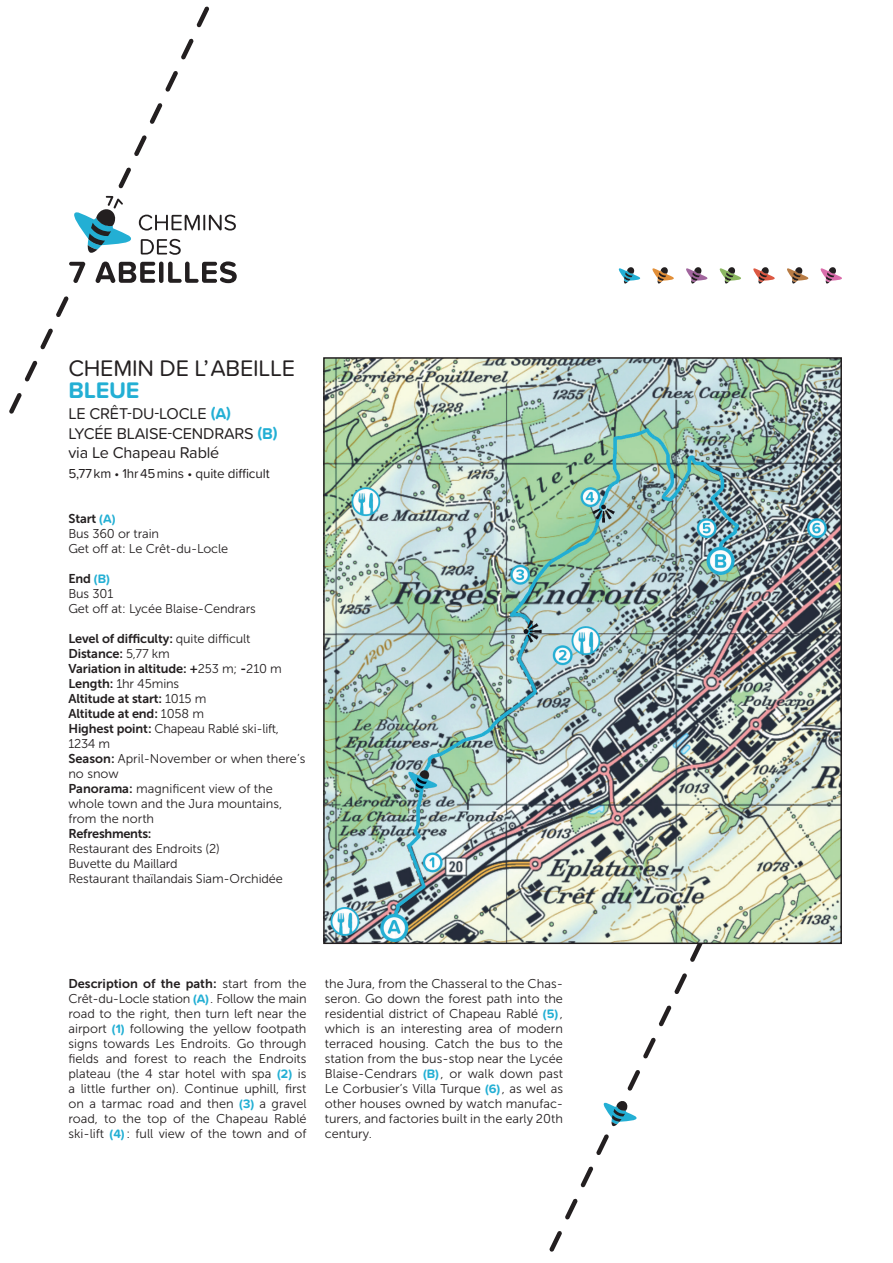
<style>
.page{position:relative;width:893px;height:1263px;background:#fff}
.page>*{position:absolute;margin:0;border:0;box-sizing:border-box;transform-origin:0 0}
.t1{font:23.4px "Proxima Soft";letter-spacing:-.01em;color:#231f20}
.t2{font:700 23.4px "Proxima Soft";letter-spacing:-.01em;color:#23afd4}
.t3{font:16.2px/19.5px "Proxima Soft";letter-spacing:-.01em;color:#231f20}
.t4{font:13.5px "Proxima Soft";letter-spacing:-.01em;color:#231f20}
.t5{font:12.75px/15px "Museo Sans 300";color:#231f20}
.t6{font:12.75px/15px "Museo Sans 700";letter-spacing:-.01em;color:#231f20}
.s1{font-weight:700;color:#23afd4}
.s2{font-family:"Proxima Soft";font-weight:700;color:#23afd4}
.s3{font-family:"Museo Sans 300"}
.s4{font-family:"Museo Sans 700"}
</style>
<div class="page">
<svg style="left:549px;top:944px;width:293px;height:307px"></svg>
<svg style="left:9px;top:6px;width:200px;height:408px"></svg>
<div style="left:29px;top:192px;width:249px;height:97px;background:#fff"></div>
<svg style="left:603px;top:1100px;width:34px;height:26px"></svg>
<svg style="left:69px;top:262px;width:16px;height:21px"></svg>
<svg style="left:96px;top:261px;width:59px;height:22px"></svg>
<hr style="left:159px;top:262px;width:4px;height:21px;background:#231f20;border-radius:2px">
<svg style="left:168px;top:261px;width:69px;height:22px"></svg>
<svg style="left:139px;top:215px;width:97px;height:16px"></svg>
<svg style="left:141px;top:239px;width:40px;height:16px"></svg>
<svg style="left:74px;top:196px;width:57px;height:57px"></svg>
<svg style="left:618px;top:267px;width:22px;height:17px"></svg>
<svg style="left:652px;top:267px;width:22px;height:17px"></svg>
<svg style="left:686px;top:267px;width:22px;height:17px"></svg>
<svg style="left:719px;top:267px;width:22px;height:17px"></svg>
<svg style="left:753px;top:267px;width:22px;height:17px"></svg>
<svg style="left:787px;top:267px;width:22px;height:17px"></svg>
<svg style="left:820px;top:267px;width:22px;height:17px"></svg>
<img style="left:326px;top:360px;width:513px;height:581px">
<div style="left:323px;top:357px;width:519px;height:587px;border:2px solid #231f20"></div>
<h1 class="t1" style="left:68px;top:351px;width:228px">CHEMIN DE L’ ABEILLE</h1>
<h1 class="t2" style="left:68px;top:372px;width:73px">BLEUE</h1>
<p class="t3" style="left:68px;top:403px;width:211px">LE CRÊT-DU-LOCLE <span class="s1">(A)<br></span>LYCÉE BLAISE-CENDRARS <span class="s1">(B) </span>via Le Chapeau Rablé</p>
<p class="t4" style="left:68px;top:463px;width:203px">5,77 km • 1hr 45 mins • quite difficult</p>
<p class="t6" style="left:68px;top:511px;width:49px">Start <span class="s2">(A)</span></p>
<p class="t5" style="left:68px;top:526px;width:161px">Bus 360 or train<br>Get off at : Le Crêt-du-Locle</p>
<p class="t6" style="left:68px;top:571px;width:43px">End <span class="s2">(B)</span></p>
<p class="t5" style="left:68px;top:586px;width:189px">Bus 301<br>Get off at : Lycée Blaise-Cendrars</p>
<p class="t6" style="left:68px;top:631px;width:215px">Level of difficulty : <span class="s3">quite difficult<br></span>Distance : <span class="s3">5,77 km<br></span>Variation in altitude : +<span class="s3">253 m;</span> -<span class="s3">210 m</span></p>
<p class="t5" style="left:68px;top:676px;width:112px"><span class="s4">Length :</span> 1 hr 45 mins</p>
<p class="t6" style="left:68px;top:691px;width:140px">Altitude at start : <span class="s3">1015 m<br></span>Altitude at end : <span class="s3">1058 m</span></p>
<p class="t5" style="left:68px;top:721px;width:238px"><span class="s4">Highest point :</span> Chapeau Rablé ski-lift,<br>1234 m<br><span class="s4">Season :</span> April-November or when there’s no snow<br><span class="s4">Panorama :</span> magnificent view of the whole town and the Jura mountains, from the north</p>
<p class="t6" style="left:68px;top:826px;width:85px">Refreshments :</p>
<p class="t5" style="left:68px;top:841px;width:216px">Restaurant des Endroits (2)<br>Buvette du Maillard<br>Restaurant thaïlandais Siam-Orchidée</p>
<p class="t6" style="left:68px;top:976px;width:240px">Description of the path : <span class="s3">start from the</span></p>
<p class="t5" style="left:68px;top:991px;width:240px;text-align:justify">Crêt-du-Locle station <span class="s2">(A)</span> . Follow the main road to the right, then turn left near the airport <span class="s2">(1)</span> following the yellow footpath signs towards Les Endroits. Go through fields and forest to reach the Endroits plateau (the 4 star hotel with spa <span class="s2">(2)</span> is a little further on). Continue uphill, first on a tarmac road and then <span class="s2">(3)</span> a gravel road, to the top of the Chapeau Rablé ski-lift <span class="s2">(4)</span>: full view of the town and of</p>
<p class="t5" style="left:325px;top:976px;width:240px;text-align:justify">the Jura, from the Chasseral to the Chas&shy;seron. Go down the forest path into the residential district of Chapeau Rablé <span class="s2">(5)</span> , which is an interesting area of modern terraced housing. Catch the bus to the station from the bus-stop near the Lycée Blaise-Cendrars <span class="s2">(B)</span> , or walk down past Le Corbusier’s Villa Turque <span class="s2">(6)</span> , as wel as other houses owned by watch manufac&shy;turers, and factories built in the early 20th century.</p>
</div>
